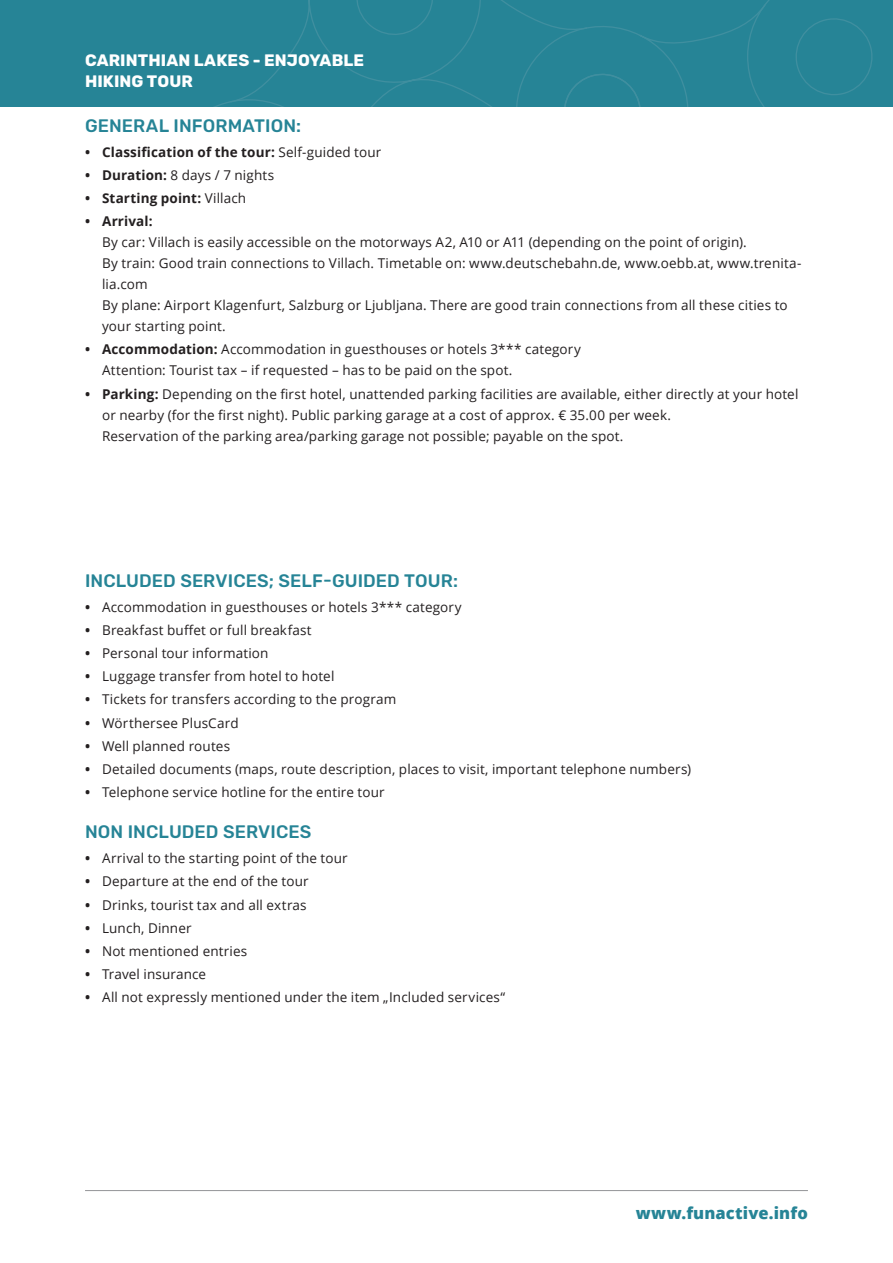
<style>
.page{position:relative;width:893px;height:1263px;background:#fff}
.page>*{position:absolute;margin:0;border:0;box-sizing:border-box;transform-origin:0 0}
.t1{font:500 18px "Rubik";letter-spacing:.005em;color:#268496}
.t2{font:700 16.5px/21px "Rubik";letter-spacing:.005em;color:#fff}
.t3{font:800 16.5px "Open Sans";letter-spacing:.01em;color:#268496}
.t4{font:13.5px/21px "Open Sans";letter-spacing:.01em;color:#231f20}
.t5{font:700 13.5px "Open Sans";letter-spacing:.01em;color:#231f20}
.s1{font-weight:400}
.s2{font-weight:700}
</style>
<div class="page">
<div style="left:0;top:0;width:893px;height:106px;background:#268496"></div>
<svg style="left:216px;top:0;width:657px;height:106px"></svg>
<hr style="left:85px;top:1190px;width:723px;height:1px;background:#939598">
<p class="t2" style="left:85px;top:51px;width:280px">CARINTHIAN LAKES - ENJOYABLE<br>HIKING TOUR</p>
<h1 class="t1" style="left:85px;top:115px;width:218px">GENERAL INFORMATION:</h1>
<p class="t5" style="left:85px;top:142px;width:298px">• Classification of the tour: <span class="s1">Self-guided tour</span></p>
<p class="t4" style="left:85px;top:164px;width:191px"><span class="s2">• Duration:</span> 8 days / 7 nights</p>
<p class="t5" style="left:85px;top:189px;width:163px">• Starting point: <span class="s1">Villach</span></p>
<p class="t5" style="left:85px;top:212px;width:69px">• Arrival:</p>
<p class="t4" style="left:102px;top:232px;width:701px">By car: Villach is easily accessible on the motorways A2, A10 or A11 (depending on the point of origin).<br>By train: Good train connections to Villach. Timetable on: www.deutschebahn.de, www.oebb.at, www.trenita&shy;lia.com<br>By plane: Airport Klagenfurt, Salzburg or Ljubljana. There are good train connections from all these cities to your starting point.</p>
<p class="t4" style="left:102px;top:339px;width:480px;text-indent:-17px"><span class="s2">• Accommodation:</span> Accommodation in guesthouses or hotels 3*** category<br>Attention: Tourist tax – if requested – has to be paid on the spot.</p>
<p class="t4" style="left:102px;top:383px;width:698px;text-indent:-17px"><span class="s2">• Parking:</span> Depending on the first hotel, unattended parking facilities are available, either directly at your hotel or nearby (for the first night). Public parking garage at a cost of approx. € 35.00 per week.<br>Reservation of the parking area/parking garage not possible; payable on the spot.</p>
<h1 class="t1" style="left:85px;top:570px;width:375px">INCLUDED SERVICES; SELF-GUIDED TOUR:</h1>
<p class="t4" style="left:85px;top:596px;width:378px"><span class="s2">•</span> Accommodation in guesthouses or hotels 3*** category</p>
<p class="t4" style="left:85px;top:619px;width:228px"><span class="s2">•</span> Breakfast buffet or full breakfast</p>
<p class="t4" style="left:85px;top:642px;width:185px"><span class="s2">•</span> Personal tour information</p>
<p class="t4" style="left:85px;top:665px;width:251px"><span class="s2">•</span> Luggage transfer from hotel to hotel</p>
<p class="t4" style="left:85px;top:689px;width:313px"><span class="s2">•</span> Tickets for transfers according to the program</p>
<p class="t4" style="left:85px;top:712px;width:155px"><span class="s2">•</span> Wörthersee PlusCard</p>
<p class="t4" style="left:85px;top:735px;width:147px"><span class="s2">•</span> Well planned routes</p>
<p class="t4" style="left:85px;top:758px;width:608px"><span class="s2">•</span> Detailed documents (maps, route description, places to visit, important telephone numbers)</p>
<p class="t4" style="left:85px;top:781px;width:301px"><span class="s2">•</span> Telephone service hotline for the entire tour</p>
<h1 class="t1" style="left:85px;top:821px;width:13px">NON</h1>
<h1 class="t1" style="left:128px;top:821px;width:12px">INCLU</h1>
<h1 class="t1" style="left:182px;top:821px;width:54px">DED SER</h1>
<h1 class="t1" style="left:258px;top:821px;width:24px">VICES</h1>
<p class="t4" style="left:85px;top:847px;width:264px"><span class="s2">•</span> Arrival to the starting point of the tour</p>
<p class="t4" style="left:85px;top:871px;width:225px"><span class="s2">•</span> Departure at the end of the tour</p>
<p class="t4" style="left:85px;top:894px;width:223px"><span class="s2">•</span> Drinks, tourist tax and all extras</p>
<p class="t4" style="left:85px;top:917px;width:108px"><span class="s2">•</span> Lunch, Dinner</p>
<p class="t4" style="left:85px;top:940px;width:164px"><span class="s2">•</span> Not mentioned entries</p>
<p class="t4" style="left:85px;top:963px;width:123px"><span class="s2">•</span> Travel insurance</p>
<p class="t4" style="left:85px;top:986px;width:422px"><span class="s2">•</span> All not expressly mentioned under the item „Included services“</p>
<p class="t3" style="left:636px;top:1200px;width:174px">www.funactive.info</p>
</div>
